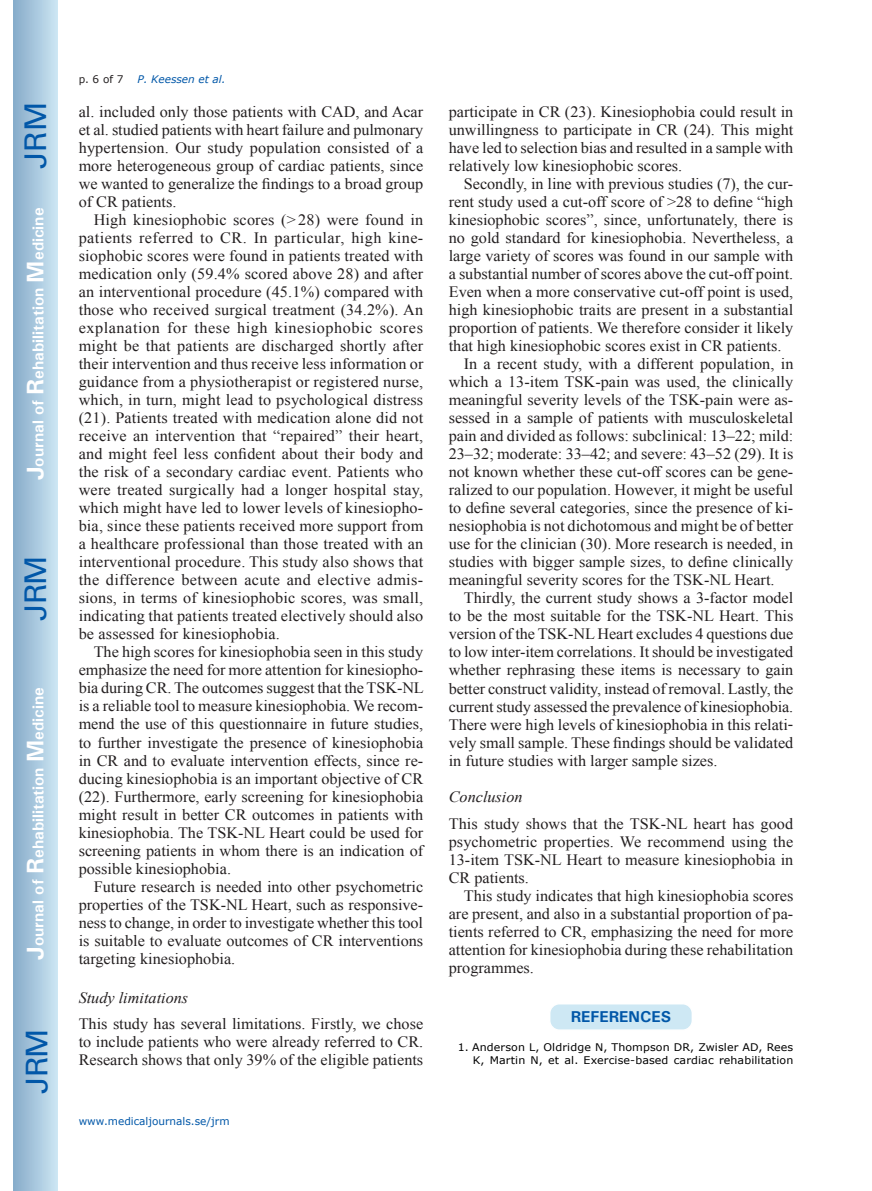
<style>
.page{position:relative;width:872px;height:1191px;background:#fff}
.page>*{position:absolute;margin:0;border:0;box-sizing:border-box;transform-origin:0 0}
.t1{font:30px "Univers";letter-spacing:-.03em;color:#0157a8}
.t2{font:15.75px/18px "Times New Roman";color:#231f20;text-align:justify}
.t3{font:700 15.75px "Univers";color:#fff}
.t4{font:italic 15.75px "Times New Roman";color:#231f20}
.t5{font:700 15.75px "Univers";color:#0157a8}
.t6{font:10.5px/13.5px "Verdana";letter-spacing:.01em;color:#000001;text-align:right;scale:1.05 1}
.t7{font:10.5px "Verdana";color:#0157a8}
.t8{font:italic 10.5px "Verdana";color:#0157a8}
.t9{font:10.5px "Verdana";color:#231f20}
.s1{font-size:24px}
</style>
<div class="page">
<div style="left:14px;top:0;width:43px;height:1191px;background:linear-gradient(to right,#88acca,#cbe5f2)"></div>
<div style="left:549px;top:1003px;width:143px;height:27px;background:#cee8f4;border-radius:10px"></div>
<div style="left:549px;top:1003px;width:144px;height:28px;border:2px solid #fff;border-radius:10px"></div>
<h1 class="t1" style="left:18px;top:169px;width:68px;rotate:-90deg">JRM</h1>
<p class="t3" style="left:28px;top:480px;width:274px;rotate:-90deg"><span class="s1">J</span>ournal of <span class="s1">R</span>ehabilitation <span class="s1">M</span>edicine</p>
<h1 class="t1" style="left:18px;top:620px;width:67px;rotate:-90deg">JRM</h1>
<p class="t3" style="left:28px;top:959px;width:274px;rotate:-90deg"><span class="s1">J</span>ournal of <span class="s1">R</span>ehabilitation <span class="s1">M</span>edicine</p>
<h1 class="t1" style="left:19px;top:1093px;width:67px;rotate:-90deg">JRM</h1>
<p class="t9" style="left:79px;top:72px;width:46px">p. 6 of 7</p>
<p class="t8" style="left:137px;top:72px;width:90px">P. Keessen et al.</p>
<p class="t2" style="left:79px;top:103px;width:346px">al. included only those patients with CAD, and Acar et al. studied patients with heart failure and pulmonary hypertension. Our study population consisted of a more heterogeneous group of cardiac patients, since we wanted to generalize the findings to a broad group of CR patients.</p>
<p class="t2" style="left:79px;top:211px;width:346px;text-indent:15px">High kinesiophobic scores (&gt; 28) were found in patients referred to CR. In particular, high kine&shy;siophobic scores were found in patients treated with medication only (59.4% scored above 28) and after an interventional procedure (45.1%) compared with those who received surgical treatment (34.2%). An explanation for these high kinesiophobic scores might be that patients are discharged shortly after their intervention and thus receive less information or guidance from a physiotherapist or registered nurse, which, in turn, might lead to psychological distress (21). Patients treated with medication alone did not receive an intervention that “repaired” their heart, and might feel less confident about their body and the risk of a secondary cardiac event. Patients who were treated surgically had a longer hospital stay, which might have led to lower levels of kinesiopho&shy;bia, since these patients received more support from a healthcare professional than those treated with an interventional procedure. This study also shows that the difference between acute and elective admis&shy;sions, in terms of kinesiophobic scores, was small, indicating that patients treated electively should also be assessed for kinesiophobia.</p>
<p class="t2" style="left:79px;top:643px;width:347px;text-indent:15px">The high scores for kinesiophobia seen in this study emphasize the need for more attention for kinesiopho&shy;bia during CR. The outcomes suggest that the TSK-NL is a reliable tool to measure kinesiophobia. We recom&shy;mend the use of this questionnaire in future studies, to further investigate the presence of kinesiophobia in CR and to evaluate intervention effects, since re&shy;ducing kinesiophobia is an important objective of CR (22). Furthermore, early screening for kinesiophobia might result in better CR outcomes in patients with kinesiophobia. The TSK-NL Heart could be used for screening patients in whom there is an indication of possible kinesiophobia.</p>
<p class="t2" style="left:79px;top:877px;width:346px;text-indent:15px">Future research is needed into other psychometric properties of the TSK-NL Heart, such as responsive&shy;ness to change, in order to investigate whether this tool is suitable to evaluate outcomes of CR interventions targeting kinesiophobia.</p>
<p class="t4" style="left:79px;top:987px;width:111px">Study limitations</p>
<p class="t2" style="left:79px;top:1014px;width:346px">This study has several limitations. Firstly, we chose to include patients who were already referred to CR.<br>Research shows that only 39% of the eligible patients</p>
<p class="t7" style="left:79px;top:1114px;width:152px">www.medicaljournals.se/jrm</p>
<p class="t2" style="left:449px;top:103px;width:346px">participate in CR (23). Kinesiophobia could result in unwillingness to participate in CR (24). This might have led to selection bias and resulted in a sample with relatively low kinesiophobic scores.</p>
<p class="t2" style="left:464px;top:175px;width:331px">Secondly, in line with previous studies (7), the cur-</p>
<p class="t2" style="left:449px;top:193px;width:346px">rent study used a cut-off score of &gt;28 to define “high</p>
<p class="t2" style="left:449px;top:211px;width:346px">kinesiophobic scores”, since, unfortunately, there is</p>
<p class="t2" style="left:449px;top:229px;width:346px">no gold standard for kinesiophobia. Nevertheless, a</p>
<p class="t2" style="left:449px;top:247px;width:346px">large variety of scores was found in our sample with</p>
<p class="t2" style="left:449px;top:265px;width:346px">a substantial number of scores above the cut-off point.</p>
<p class="t2" style="left:449px;top:283px;width:346px">Even when a more conservative cut-off point is used,</p>
<p class="t2" style="left:449px;top:301px;width:346px">high kinesiophobic traits are present in a substantial</p>
<p class="t2" style="left:449px;top:319px;width:346px">proportion of patients. We therefore consider it likely</p>
<p class="t2" style="left:449px;top:337px;width:334px">that high kinesiophobic scores exist in CR patients.</p>
<p class="t2" style="left:464px;top:355px;width:331px">In a recent study, with a different population, in</p>
<p class="t2" style="left:449px;top:373px;width:346px">which a 13-item TSK-pain was used, the clinically</p>
<p class="t2" style="left:449px;top:391px;width:346px">meaningful severity levels of the TSK-pain were as-</p>
<p class="t2" style="left:449px;top:409px;width:346px">sessed in a sample of patients with musculoskeletal</p>
<p class="t2" style="left:449px;top:427px;width:346px">pain and divided as follows: subclinical: 13–22; mild:</p>
<p class="t2" style="left:449px;top:445px;width:346px">23–32; moderate: 33–42; and severe: 43–52 (29). It is</p>
<p class="t2" style="left:449px;top:463px;width:346px">not known whether these cut-off scores can be gene-</p>
<p class="t2" style="left:449px;top:481px;width:346px">ralized to our population. However, it might be useful</p>
<p class="t2" style="left:449px;top:499px;width:346px">to define several categories, since the presence of ki-</p>
<p class="t2" style="left:449px;top:517px;width:346px">nesiophobia is not dichotomous and might be of better</p>
<p class="t2" style="left:449px;top:535px;width:346px">use for the clinician (30). More research is needed, in</p>
<p class="t2" style="left:449px;top:553px;width:346px">studies with bigger sample sizes, to define clinically</p>
<p class="t2" style="left:449px;top:571px;width:327px">meaningful severity scores for the TSK-NL Heart.</p>
<p class="t2" style="left:464px;top:589px;width:331px">Thirdly, the current study shows a 3-factor model</p>
<p class="t2" style="left:449px;top:607px;width:346px">to be the most suitable for the TSK-NL Heart. This</p>
<p class="t2" style="left:449px;top:625px;width:346px">version of the TSK-NL Heart excludes 4 questions due</p>
<p class="t2" style="left:449px;top:643px;width:346px">to low inter-item correlations. It should be investigated</p>
<p class="t2" style="left:449px;top:661px;width:346px">whether rephrasing these items is necessary to gain</p>
<p class="t2" style="left:449px;top:679px;width:346px">better construct validity, instead of removal. Lastly, the</p>
<p class="t2" style="left:449px;top:697px;width:346px">current study assessed the prevalence of kinesiophobia.</p>
<p class="t2" style="left:449px;top:715px;width:346px">There were high levels of kinesiophobia in this relati-</p>
<p class="t2" style="left:449px;top:733px;width:346px">vely small sample. These findings should be validated</p>
<p class="t2" style="left:449px;top:751px;width:270px">in future studies with larger sample sizes.</p>
<p class="t4" style="left:449px;top:786px;width:75px">Conclusion</p>
<p class="t2" style="left:449px;top:815px;width:346px">This study shows that the TSK-NL heart has good psychometric properties. We recommend using the 13-item TSK-NL Heart to measure kinesiophobia in CR patients.</p>
<p class="t2" style="left:449px;top:887px;width:346px;text-indent:15px">This study indicates that high kinesiophobia scores are present, and also in a substantial proportion of pa&shy;tients referred to CR, emphasizing the need for more attention for kinesiophobia during these rehabilitation programmes.</p>
<p class="t5" style="left:571px;top:1007px;width:102px">REFERENCES</p>
<p class="t6" style="left:458px;top:1040px;width:321px">1. Anderson L, Oldridge N, Thompson DR, Zwisler AD, Rees<br>K, Martin N, et al. Exercise-based cardiac rehabilitation</p>
</div>
